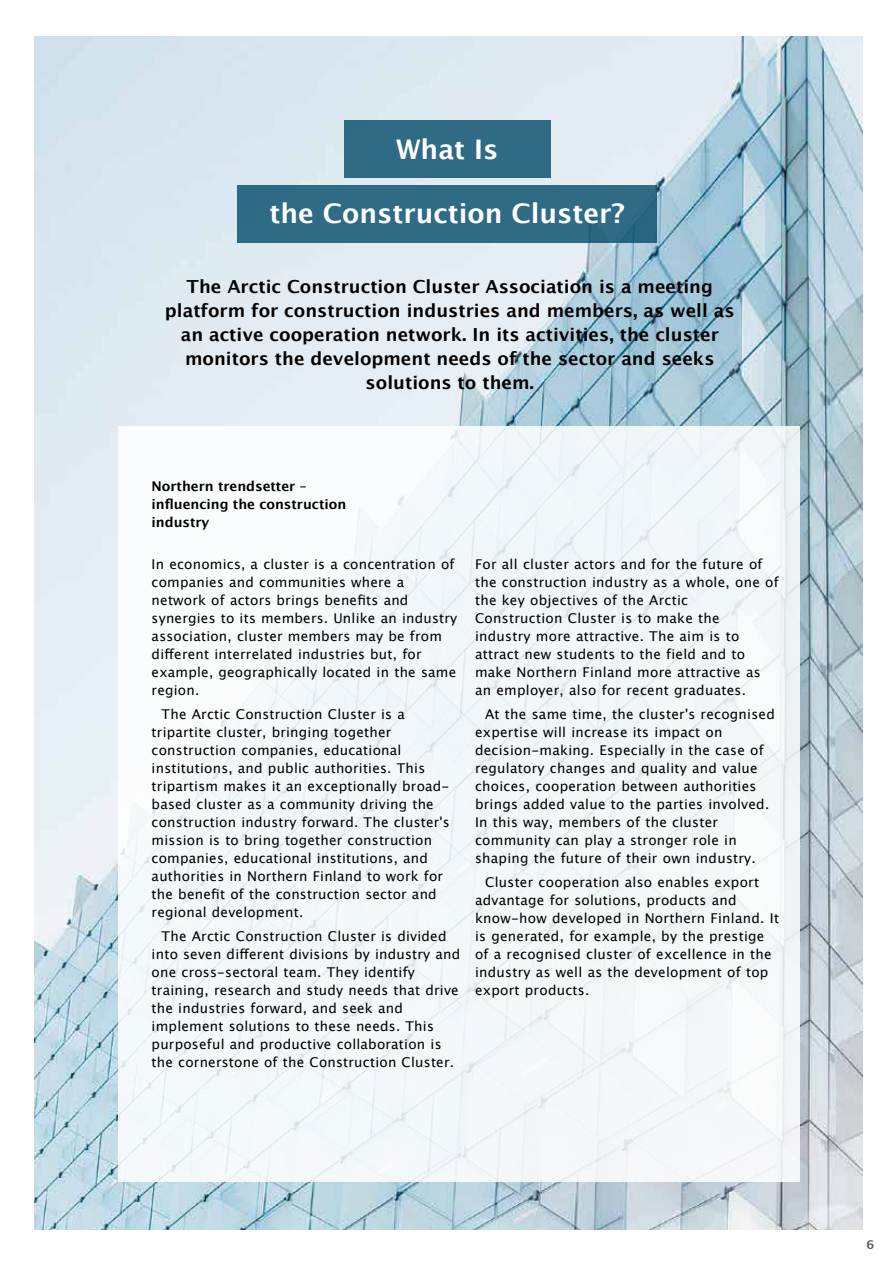
<style>
.page{position:relative;width:895px;height:1265px;background:#fff}
.page>*{position:absolute;margin:0;border:0;box-sizing:border-box;transform-origin:0 0}
.t1{font:700 27px "Lucida Grande";color:#fff}
.t2{font:700 18px/24px "Lucida Grande";color:#000;text-align:center}
.t3{font:13.5px/18px "Lucida Grande";letter-spacing:.015em;color:#000}
.t4{font:700 13.5px/18px "Lucida Grande";letter-spacing:-.005em;color:#000}
.t5{font:700 12px "Lucida Grande";color:#575756}
</style>
<div class="page">
<img style="left:34px;top:36px;width:828px;height:1193px">
<div style="left:118px;top:426px;width:681px;height:755px;background:#f3f8fa"></div>
<div style="left:237px;top:185px;width:420px;height:58px;background:#306b85"></div>
<div style="left:344px;top:120px;width:206px;height:58px;background:#306b85"></div>
<h1 class="t1" style="left:396px;top:137px;width:104px">What Is</h1>
<h1 class="t1" style="left:269px;top:202px;width:357px">the Construction Cluster?</h1>
<p class="t2" style="left:165px;top:276px;width:571px">The Arctic Construction Cluster Association is a meeting platform for construction industries and members, as well as an active cooperation network. In its activities, the cluster monitors the development needs of the sector and seeks solutions to them.</p>
<p class="t4" style="left:152px;top:478px;width:196px">Northern trendsetter – influencing the construction industry</p>
<p class="t3" style="left:152px;top:555px;width:307px">In economics, a cluster is a concentration of companies and communities where a network of actors brings benefits and synergies to its members. Unlike an industry association, cluster members may be from different interrelated industries but, for example, geographically located in the same region.</p>
<p class="t3" style="left:152px;top:706px;width:299px;text-indent:10px">The Arctic Construction Cluster is a tripartite cluster, bringing together construction companies, educational institutions, and public authorities. This tripartism makes it an exceptionally broad&shy;based cluster as a community driving the construction industry forward. The cluster's mission is to bring together construction companies, educational institutions, and authorities in Northern Finland to work for the benefit of the construction sector and regional development.</p>
<p class="t3" style="left:152px;top:928px;width:310px;text-indent:10px">The Arctic Construction Cluster is divided into seven different divisions by industry and one cross-sectoral team. They identify training, research and study needs that drive the industries forward, and seek and implement solutions to these needs. This purposeful and productive collaboration is the cornerstone of the Construction Cluster.</p>
<p class="t3" style="left:475px;top:556px;width:305px">For all cluster actors and for the future of the construction industry as a whole, one of the key objectives of the Arctic Construction Cluster is to make the<br>industry more attractive. The aim is to attract new students to the field and to make Northern Finland more attractive as an employer, also for recent graduates.</p>
<p class="t3" style="left:475px;top:706px;width:301px;text-indent:10px">At the same time, the cluster's recognised expertise will increase its impact on decision-making. Especially in the case of regulatory changes and quality and value choices, cooperation between authorities brings added value to the parties involved.<br>In this way, members of the cluster community can play a stronger role in shaping the future of their own industry.</p>
<p class="t3" style="left:475px;top:874px;width:305px;text-indent:10px">Cluster cooperation also enables export advantage for solutions, products and know-how developed in Northern Finland. It is generated, for example, by the prestige of a recognised cluster of excellence in the industry as well as the development of top export products.</p>
<p class="t5" style="left:866px;top:1239px;width:9px">6</p>
</div>
